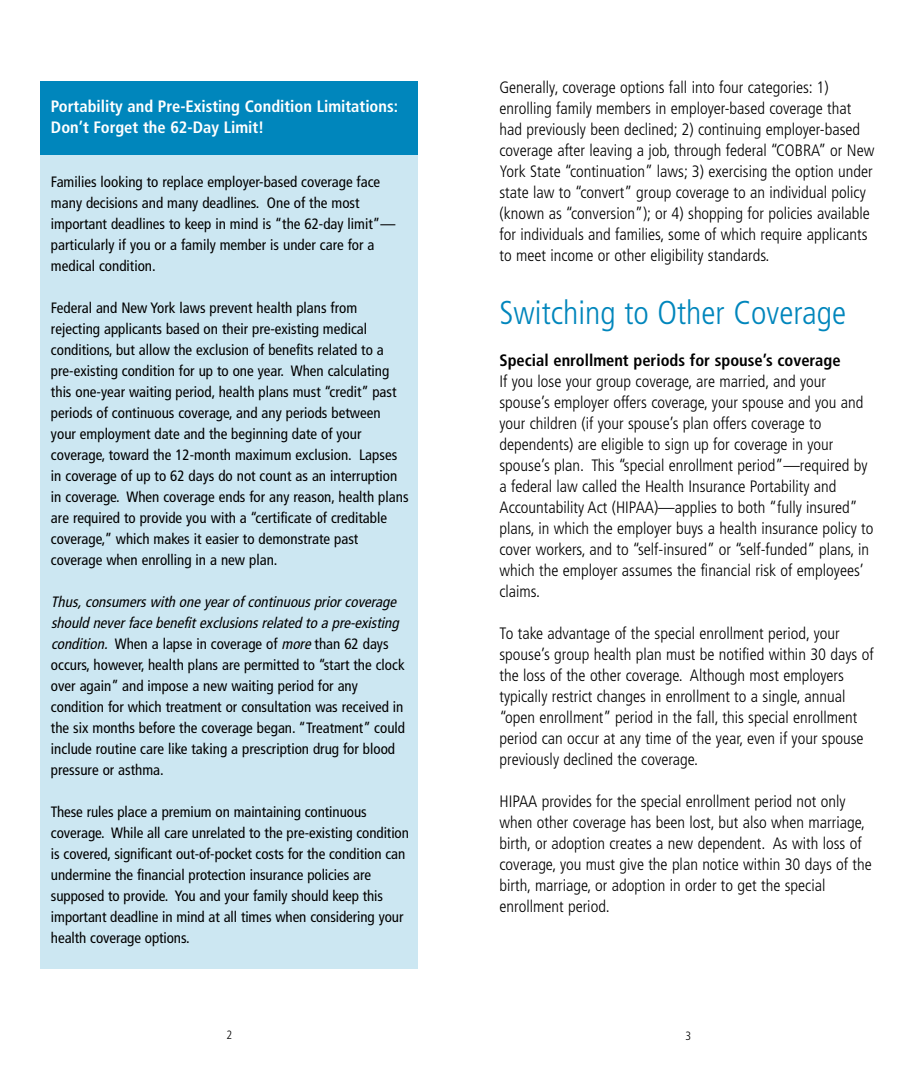
<style>
.page{position:relative;width:918px;height:1080px;background:#fff}
.page>*{position:absolute;margin:0;border:0;box-sizing:border-box;transform-origin:0 0}
.t1{font:300 condensed 33px "Frutiger";color:#0086bc}
.t2{font:300 condensed 16.5px/21px "Frutiger";color:#000}
.t3{font:700 condensed 16.5px/21px "Frutiger";color:#fff}
.t4{font:700 condensed 16.5px "Frutiger";color:#000}
.t5{font:condensed 15px/21px "Frutiger";color:#000}
.t6{font:300 condensed 12px "Frutiger";color:#000}
.s1{font-style:italic}
</style>
<div class="page">
<div style="left:40px;top:81px;width:378px;height:887px;background:#cce7f2"></div>
<div style="left:40px;top:81px;width:378px;height:74px;background:#0086bc"></div>
<p class="t3" style="left:51px;top:97px;width:349px">Portability and Pre-Existing Condition Limitations:<br>Don’t Forget the 62-Day Limit!</p>
<p class="t5" style="left:51px;top:173px;width:346px">Families looking to replace employer-based coverage face many decisions and many deadlines. One of the most important deadlines to keep in mind is “the 62-day limit”— particularly if you or a family member is under care for a medical condition.</p>
<p class="t5" style="left:51px;top:299px;width:359px">Federal and New York laws prevent health plans from rejecting applicants based on their pre-existing medical conditions, but allow the exclusion of benefits related to a pre-existing condition for up to one year. When calculating this one-year waiting period, health plans must “credit” past periods of continuous coverage, and any periods between your employment date and the beginning date of your coverage, toward the 12-month maximum exclusion. Lapses in coverage of up to 62 days do not count as an interruption in coverage. When coverage ends for any reason, health plans are required to provide you with a “certificate of creditable coverage,” which makes it easier to demonstrate past coverage when enrolling in a new plan.</p>
<p class="t5" style="left:51px;top:593px;width:356px"><span class="s1">Thus,consumerswith one yearof continuouspriorcoverage should neverface benefitexclusionsrelated to a pre-existing condition.</span> When a lapse in coverage of <span class="s1">more</span>than 62 days occurs, however, health plans are permitted to “start the clock over again” and impose a new waiting period for any condition for which treatment or consultation was received in the six months before the coverage began. “Treatment” could include routine care like taking a prescription drug for blood pressure or asthma.</p>
<p class="t5" style="left:51px;top:803px;width:359px">These rules place a premium on maintaining continuous coverage. While all care unrelated to the pre-existing condition is covered, significant out-of-pocket costs for the condition can undermine the financial protection insurance policies are supposed to provide. You and your family should keep this important deadline in mind at all times when considering your health coverage options.</p>
<p class="t2" style="left:500px;top:78px;width:376px">Generally, coverage options fall into four categories: 1) enrolling family members in employer-based coverage that had previously been declined; 2) continuing employer-based coverage after leaving a job, through federal “COBRA” or New York State “continuation” laws; 3) exercising the option under state law to “convert” group coverage to an individual policy (known as “conversion”); or 4) shopping for policies available for individuals and families, some of which require applicants to meet income or other eligibility standards.</p>
<h1 class="t1" style="left:500px;top:300px;width:348px">Switching to Other Coverage</h1>
<p class="t4" style="left:500px;top:354px;width:343px">Special enrollment periods for spouse’s coverage</p>
<p class="t2" style="left:500px;top:372px;width:375px">If you lose your group coverage, are married, and your spouse’s employer offers coverage, your spouse and you and your children (if your spouse’s plan offers coverage to dependents) are eligible to sign up for coverage in your spouse’s plan. This “special enrollment period”—required by a federal law called the Health Insurance Portability and Accountability Act (HIPAA)—applies to both “fully insured” plans, in which the employer buys a health insurance policy to cover workers, and to “self-insured” or “self-funded” plans, in which the employer assumes the financial risk of employees’ claims.</p>
<p class="t2" style="left:500px;top:625px;width:376px">To take advantage of the special enrollment period, your spouse’s group health plan must be notified within 30 days of the loss of the other coverage. Although most employers typically restrict changes in enrollment to a single, annual “open enrollment” period in the fall, this special enrollment period can occur at any time of the year, even if your spouse previously declined the coverage.</p>
<p class="t2" style="left:500px;top:793px;width:374px">HIPAA provides for the special enrollment period not only when other coverage has been lost, but also when marriage, birth, or adoption creates a new dependent. As with loss of coverage, you must give the plan notice within 30 days of the birth, marriage, or adoption in order to get the special enrollment period.</p>
<p class="t6" style="left:227px;top:1030px;width:7px">2</p>
<p class="t6" style="left:686px;top:1031px;width:7px">3</p>
</div>
